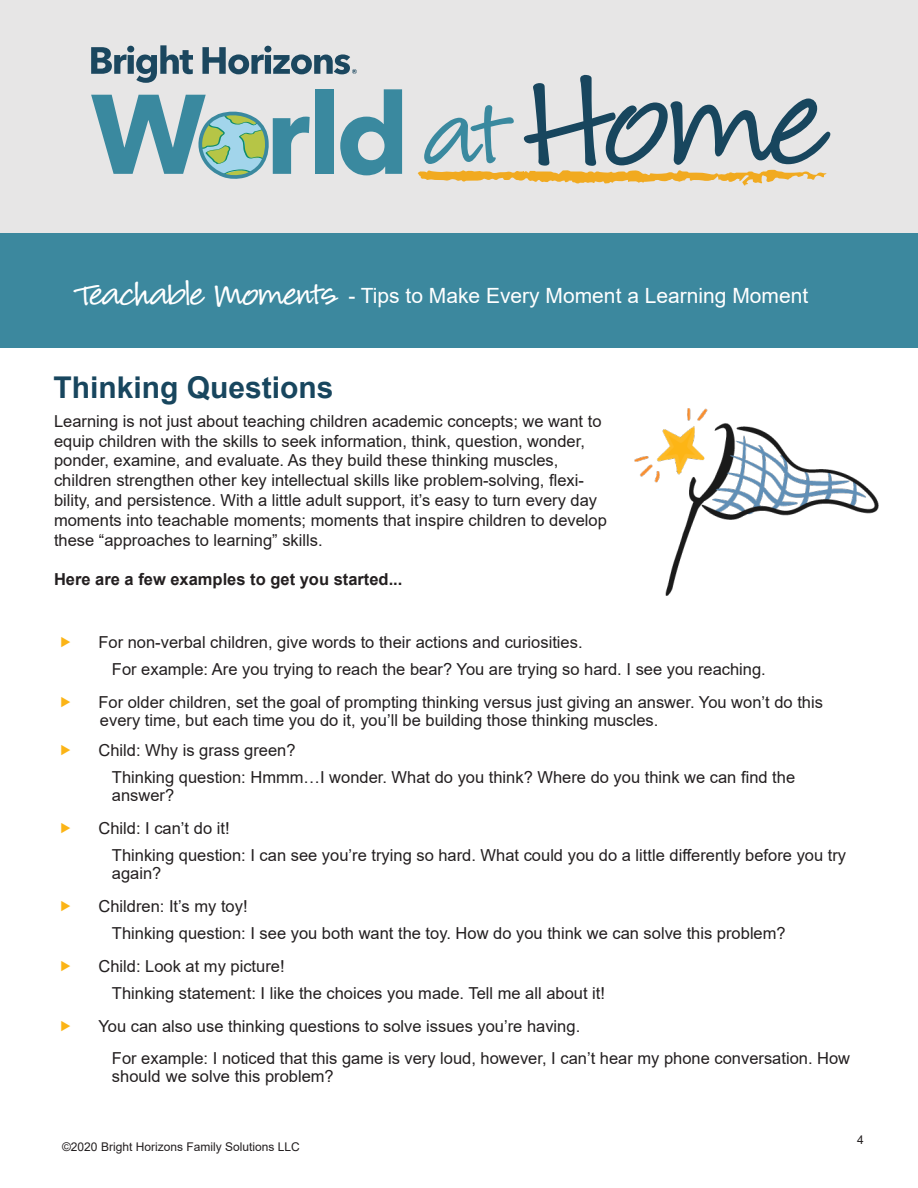
<style>
.page{position:relative;width:918px;height:1188px;background:#fff}
.page>*{position:absolute;margin:0;border:0;box-sizing:border-box;transform-origin:0 0}
.t1{font:49.5px "Louisiana";letter-spacing:-.02em;color:#fff}
.Topic_Title{font:700 30px "Arial";color:#18465e}
.t2{font:21px "Arial";color:#fff}
.Normal__Body{font:16.5px/19.8px "Arial";color:#231f20}
.t3{font:700 16.5px "Arial";color:#231f20}
.t4{font:12px "Arial";color:#231f20}
</style>
<div class="page">
<div style="left:0;top:0;width:918px;height:234px;background:#e7e6e6"></div>
<div style="left:0;top:234px;width:918px;height:114px;background:#3c889e"></div>
<svg style="left:91px;top:45px;width:102px;height:38px;background:#91a3ad"></svg>
<svg style="left:202px;top:46px;width:155px;height:28px;background:#8d9faa"></svg>
<div style="left:316px;top:89px;width:18px;height:85px;background:#3a899f"></div>
<svg style="left:340px;top:89px;width:62px;height:86px;background:#82b0bc"></svg>
<svg style="left:91px;top:95px;width:219px;height:87px;background:#9bbfc0"></svg>
<svg style="left:418px;top:75px;width:412px;height:110px;background:#bfc4bf"></svg>
<img style="left:634px;top:409px;width:245px;height:187px">
<h1 class="t1" style="left:79px;top:258px;width:259px">Teachable Moments</h1>
<p class="t2" style="left:348px;top:281px;width:461px">- Tips to Make Every Moment a Learning Moment</p>
<p class="Topic_Title" style="left:53px;top:366px;width:282px">Thinking Questions</p>
<p class="Normal__Body" style="left:54px;top:411px;width:554px">Learning is not just about teaching children academic concepts; we want to equip children with the skills to seek information, think, question, wonder, ponder, examine, and evaluate. As they build these thinking muscles, children strengthen other key intellectual skills like problem-solving, flexi&shy;bility, and persistence. With a little adult support, it’s easy to turn every day moments into teachable moments; moments that inspire children to develop these “approaches to learning” skills.</p>
<p class="t3" style="left:54px;top:568px;width:350px">Here are a few examples to get you started...</p>
<p class="Normal__Body" style="left:98px;top:632px;width:486px">For non-verbal children, give words to their actions and curiosities.</p>
<p class="Normal__Body" style="left:112px;top:659px;width:655px">For example: Are you trying to reach the bear? You are trying so hard. I see you reaching.</p>
<p class="Normal__Body" style="left:98px;top:693px;width:726px;line-height:18px">For older children, set the goal of prompting thinking versus just giving an answer. You won’t do this every time, but each time you do it, you’ll be building those thinking muscles.</p>
<p class="Normal__Body" style="left:98px;top:740px;width:199px">Child: Why is grass green?</p>
<p class="Normal__Body" style="left:112px;top:768px;width:685px;line-height:18px">Thinking question: Hmmm…I wonder. What do you think? Where do you think we can find the answer?</p>
<p class="Normal__Body" style="left:98px;top:818px;width:133px">Child: I can’t do it!</p>
<p class="Normal__Body" style="left:112px;top:846px;width:736px;line-height:18px">Thinking question: I can see you’re trying so hard. What could you do a little differently before you try again?</p>
<p class="Normal__Body" style="left:98px;top:896px;width:151px">Children: It’s my toy!</p>
<p class="Normal__Body" style="left:112px;top:923px;width:675px">Thinking question: I see you both want the toy. How do you think we can solve this problem?</p>
<p class="Normal__Body" style="left:98px;top:956px;width:188px">Child: Look at my picture!</p>
<p class="Normal__Body" style="left:112px;top:983px;width:495px">Thinking statement: I like the choices you made. Tell me all about it!</p>
<p class="Normal__Body" style="left:98px;top:1016px;width:483px">You can also use thinking questions to solve issues you’re having.</p>
<p class="Normal__Body" style="left:112px;top:1049px;width:740px;line-height:18px">For example: I noticed that this game is very loud, however, I can’t hear my phone conversation. How should we solve this problem?</p>
<p class="t4" style="left:62px;top:1139px;width:239px">©2020 Bright Horizons Family Solutions LLC</p>
<p class="t4" style="left:857px;top:1132px;width:8px">4</p>
</div>
